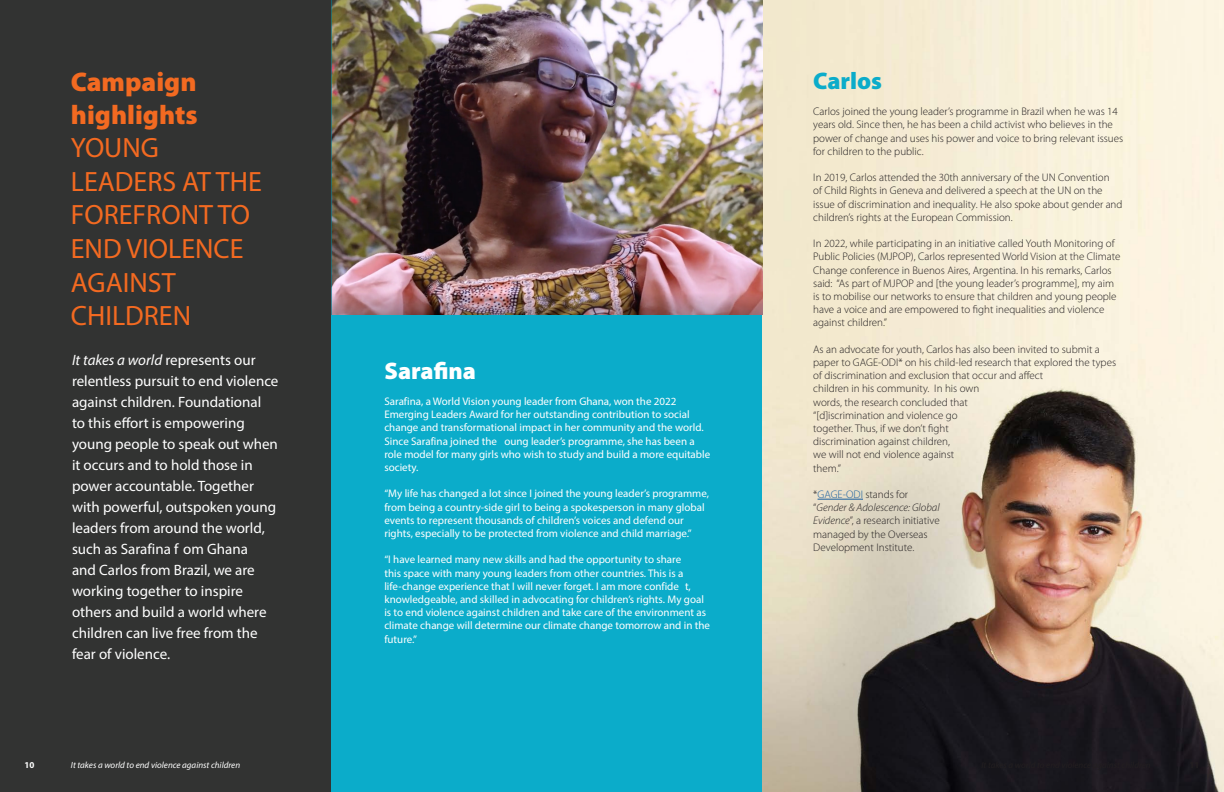
<style>
.page{position:relative;width:1224px;height:792px;background:#fff}
.page>*{position:absolute;margin:0;border:0;box-sizing:border-box;transform-origin:0 0}
.t1{font:28px/33.6px "Myriad Pro";color:#f36a21}
.t2{font:900 27px/32.4px "Myriad Pro";color:#f36a21}
.t3{font:900 24px "Myriad Pro";color:#fff}
.t4{font:900 24px "Myriad Pro";color:#0bacca}
.t5{font:15px/21px "Myriad Pro";color:#fff}
.t6{font:300 11px/13.2px "Myriad Pro";color:#231f20}
.t7{font:11px/13.2px "Myriad Pro";color:#fff}
.t8{font:italic 9px "Myriad Pro";color:#fff}
.t9{font:700 9px "Myriad Pro";color:#fff}
.s1{font-style:italic}
.s2{color:#175d9e}
</style>
<div class="page">
<div style="left:0;top:0;width:612px;height:792px;background:#323332"></div>
<img style="left:762px;top:0;width:462px;height:792px">
<div style="left:331px;top:0;width:431px;height:792px;background:#0bacca"></div>
<hr style="left:818px;top:499px;width:45px;height:1px;background:#175d9e">
<img style="left:331px;top:0;width:431px;height:314px">
<p class="t2" style="left:71px;top:65px;width:128px">Campaign highlights</p>
<p class="t1" style="left:71px;top:131px;width:192px">YOUNG<br>LEADERS AT THE<br>FOREFRONT TO<br>END VIOLENCE<br>AGAINST<br>CHILDREN</p>
<p class="t5" style="left:72px;top:349px;width:208px"><span class="s1">It takes a world</span> represents our relentless pursuit to end violence against children. Foundational<br>to this effort is empowering young people to speak out when it occurs and to hold those in power accountable. Together with powerful, outspoken young leaders from around the world, such as Sarafina f om Ghana<br>and Carlos from Brazil, we are working together to inspire others and build a world where children can live free from the fear of violence.</p>
<p class="t9" style="left:25px;top:760px;width:11px">10</p>
<p class="t8" style="left:71px;top:760px;width:171px">It takes a world to end violence against children</p>
<p class="t3" style="left:384px;top:354px;width:93px">Sarafina</p>
<p class="t7" style="left:384px;top:395px;width:327px">Sarafina, a World Vision young leader from Ghana, won the 2022<br>Emerging Leaders Award for her outstanding contribution to social change and transformational impact in her community and the world.<br>Since Sarafina joined the oung leader’s programme, she has been a role model for many girls who wish to study and build a more equitable society.</p>
<p class="t7" style="left:384px;top:487px;width:326px">“My life has changed a lot since I joined the young leader’s programme, from being a country-side girl to being a spokesperson in many global events to represent thousands of children’s voices and defend our rights, especially to be protected from violence and child marriage.”</p>
<p class="t7" style="left:384px;top:553px;width:327px">“I have learned many new skills and had the opportunity to share<br>this space with many young leaders from other countries. This is a life-change experience that I will never forget. I am more confide t, knowledgeable, and skilled in advocating for children’s rights. My goal is to end violence against children and take care of the environment as climate change will determine our climate change tomorrow and in the future.”</p>
<p class="t4" style="left:813px;top:65px;width:70px">Carlos</p>
<p class="t6" style="left:813px;top:105px;width:311px">Carlos joined the young leader’s programme in Brazil when he was 14 years old. Since then, he has been a child activist who believes in the power of change and uses his power and voice to bring relevant issues for children to the public.</p>
<p class="t6" style="left:813px;top:171px;width:311px">In 2019, Carlos attended the 30th anniversary of the UN Convention<br>of Child Rights in Geneva and delivered a speech at the UN on the issue of discrimination and inequality. He also spoke about gender and children’s rights at the European Commission.</p>
<p class="t6" style="left:813px;top:237px;width:309px">In 2022, while participating in an initiative called Youth Monitoring of Public Policies (MJPOP), Carlos represented World Vision at the Climate Change conference in Buenos Aires, Argentina. In his remarks, Carlos said: “As part of MJPOP and [the young leader’s programme], my aim is to mobilise our networks to ensure that children and young people have a voice and are empowered to fight inequalities and violence against children.”</p>
<p class="t6" style="left:813px;top:342px;width:304px">As an advocate for youth, Carlos has also been invited to submit a paper to GAGE-ODI* on his child-led research that explored the types of discrimination and exclusion that occur and affect<br>children in his community. In his own<br>words, the research concluded that<br>“[d]iscrimination and violence go<br>together. Thus, if we don’t fight<br>discrimination against children,<br>we will not end violence against<br>them.”</p>
<p class="t6" style="left:813px;top:488px;width:128px">*<span class="s2">GAGE-ODI</span> stands for “<span class="s1">Gender &amp; Adolescence: Global<br>Evidence</span>”, a research initiative managed by the Overseas<br>Development Institute.</p>
</div>
